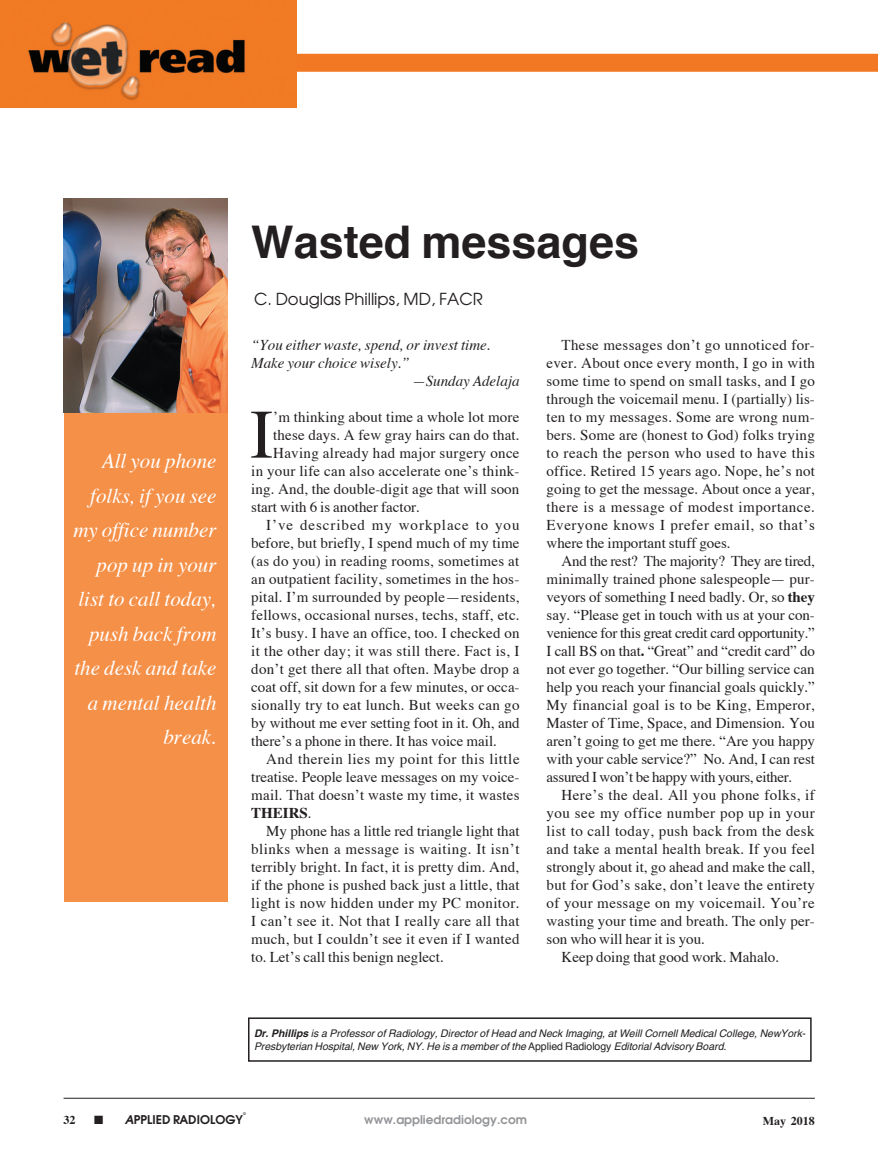
<style>
.page{position:relative;width:878px;height:1175px;background:#fff}
.page>*{position:absolute;margin:0;border:0;box-sizing:border-box;transform-origin:0 0}
.Article_1st_parag_Dr{font:69.45px "Times";color:#231f20}
.Article_title{font:700 45px "Helvetica";color:#231f20}
.Editorial_quote_new{font:italic 21px/34.5px "Times";color:#fff;text-align:right}
.t1{font:16.5px "Avant Garde";color:#231f20}
.Article_body_copy{font:15px/18px "Times";color:#231f20;text-align:justify}
.Article_1st_parag_Dr-2{font:15px "Times";letter-spacing:.01em;color:#231f20}
.Article_body_copy-2{font:italic 15px/18px "Times";color:#231f20}
.t2{font:600 12px "Avant Garde";color:#939598}
.t3{font:600 12px "Avant Garde";color:#231f20}
.t4{font:700 12px "Times";color:#231f20}
.editorial_author_box{font:italic 10.5px/13.5px "Helvetica";color:#231f20}
.t5{font:600 3.75px "Avant Garde";color:#231f20}
.s1{font-weight:700}
.s2{font-style:normal}
.s3{font-style:italic}
</style>
<div class="page">
<hr style="left:64px;top:1097px;width:750px;height:1px;background:#231f20">
<div style="left:64px;top:351px;width:163px;height:551px;background:#f59048"></div>
<img style="left:64px;top:198px;width:163px;height:214px">
<div style="left:282px;top:54px;width:596px;height:18px;background:#f27824"></div>
<img style="left:0;top:0;width:297px;height:108px">
<div style="left:248px;top:1017px;width:563px;height:44px;border:2px solid #231f20"></div>
<p class="Article_title" style="left:251px;top:211px;width:389px">Wasted messages</p>
<p class="Editorial_quote_new" style="left:73px;top:442px;width:145px">All you phone folks, if you see my office number pop up in your list to call today, push back from the desk and take a mental health break.</p>
<p class="t1" style="left:254px;top:288px;width:230px">C. Douglas Phillips, MD, FACR</p>
<p class="Article_body_copy-2" style="left:251px;top:334px;width:241px">“You either waste, spend, or invest time.<br>Make your choice wisely.”</p>
<p class="Article_body_copy-2" style="left:412px;top:370px;width:109px">—Sunday Adelaja</p>
<p class="Article_1st_parag_Dr" style="left:250px;top:369px;width:25px">I</p>
<p class="Article_1st_parag_Dr-2" style="left:273px;top:402px;width:247px">’m thinking about time a whole lot more</p>
<p class="Article_1st_parag_Dr-2" style="left:273px;top:420px;width:248px">these days. A few gray hairs can do that.</p>
<p class="Article_1st_parag_Dr-2" style="left:273px;top:438px;width:248px">Having already had major surgery once</p>
<p class="Article_1st_parag_Dr-2" style="left:251px;top:456px;width:270px">in your life can also accelerate one’s think-</p>
<p class="Article_1st_parag_Dr-2" style="left:251px;top:474px;width:270px">ing. And, the double-digit age that will soon</p>
<p class="Article_1st_parag_Dr-2" style="left:251px;top:492px;width:170px">start with 6 is another factor.</p>
<p class="Article_body_copy" style="left:251px;top:514px;width:270px;text-indent:15px">I’ve described my workplace to you before, but briefly, I spend much of my time (as do you) in reading rooms, sometimes at an outpatient facility, sometimes in the hos&shy;pital. I’m surrounded by people—residents, fellows, occasional nurses, techs, staff, etc.<br>It’s busy. I have an office, too. I checked on it the other day; it was still there. Fact is, I don’t get there all that often. Maybe drop a coat off, sit down for a few minutes, or occa&shy;sionally try to eat lunch. But weeks can go by without me ever setting foot in it. Oh, and there’s a phone in there. It has voice mail.</p>
<p class="Article_body_copy" style="left:251px;top:748px;width:270px;text-indent:15px">And therein lies my point for this little treatise. People leave messages on my voice&shy;mail. That doesn’t waste my time, it wastes <span class="s1">THEIRS</span>.</p>
<p class="Article_body_copy" style="left:251px;top:820px;width:270px;text-indent:15px">My phone has a little red triangle light that blinks when a message is waiting. It isn’t terribly bright. In fact, it is pretty dim. And, if the phone is pushed back just a little, that light is now hidden under my PC monitor.<br>I can’t see it. Not that I really care all that much, but I couldn’t see it even if I wanted to. Let’s call this benign neglect.</p>
<p class="Article_body_copy" style="left:546px;top:334px;width:270px;text-indent:15px">These messages don’t go unnoticed for&shy;ever. About once every month, I go in with some time to spend on small tasks, and I go through the voicemail menu. I (partially) lis&shy;ten to my messages. Some are wrong num&shy;bers. Some are (honest to God) folks trying to reach the person who used to have this office. Retired 15 years ago. Nope, he’s not going to get the message. About once a year, there is a message of modest importance.<br>Everyone knows I prefer email, so that’s where the important stuff goes.</p>
<p class="Article_body_copy" style="left:546px;top:550px;width:270px;text-indent:15px">And the rest? The majority? They are tired, minimally trained phone salespeople— pur&shy;veyors of something I need badly. Or, so <span class="s1">they </span>say. “Please get in touch with us at your con&shy;venience for this great credit card opportunity.” I call BS on that<span class="s1">.</span> “Great” and “credit card” do not ever go together. “Our billing service can help you reach your financial goals quickly.” My financial goal is to be King, Emperor, Master of Time, Space, and Dimension. You aren’t going to get me there. “Are you happy with your cable service?” No. And, I can rest assured I won’t be happy with yours, either.</p>
<p class="Article_body_copy" style="left:546px;top:784px;width:270px;text-indent:15px">Here’s the deal. All you phone folks, if you see my office number pop up in your list to call today, push back from the desk and take a mental health break. If you feel strongly about it, go ahead and make the call, but for God’s sake, don’t leave the entirety of your message on my voicemail. You’re wasting your time and breath. The only per&shy;son who will hear it is you.</p>
<p class="Article_body_copy" style="left:561px;top:946px;width:219px">Keep doing that good work. Mahalo.</p>
<p class="editorial_author_box" style="left:254px;top:1026px;width:553px"><span class="s1">Dr. Phillips</span> is a Professor of Radiology, Director of Head and Neck Imaging, at Weill Cornell Medical College, NewYork-<br>Presbyterian Hospital, New York, NY. He is a member of the <span class="s2">Applied Radiology</span> Editorial Advisory Board.</p>
<p class="t5" style="left:243px;top:1111px;width:4px">©</p>
<p class="t4" style="left:63px;top:1108px;width:13px">32</p>
<p class="t3" style="left:94px;top:1111px;width:150px">■ <span class="s3">A</span>PPLIED RADIOLOGY</p>
<p class="t2" style="left:364px;top:1111px;width:164px">www.appliedradiology.com</p>
<p class="t4" style="left:762px;top:1109px;width:54px">May 2018</p>
</div>
